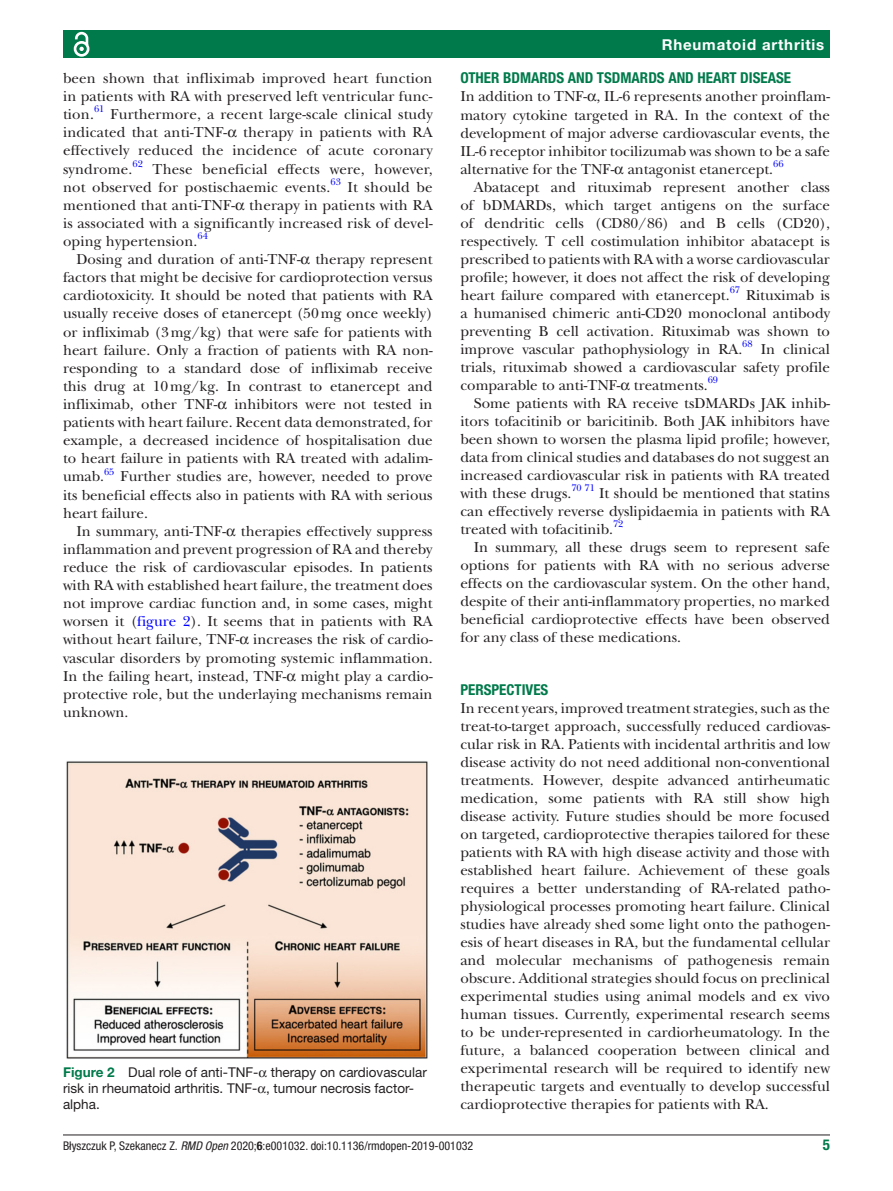
<style>
.page{position:relative;width:893px;height:1191px;background:#fff}
.page>*{position:absolute;margin:0;border:0;box-sizing:border-box;transform-origin:0 0}
.t1{font:15px/18px "New Baskerville";color:#231f20;text-align:justify}
.t2{font:700 condensed 15px "Helvetica Neue LT Std";color:#007a4b}
.t3{font:700 15px "Helvetica Neue LT Std";letter-spacing:.055em;color:#fff}
.t4{font:13.5px/16.2px "Helvetica Neue LT Std";color:#231f20}
.t5{font:condensed 12px "Helvetica Neue LT Std";color:#231f20}
.t6{font:9.9px "New Baskerville";color:#00f}
.s1{color:#00f}
.s2{font-weight:700;color:#007a4b}
.s3{font-style:italic}
.s4{font-weight:700}
</style>
<div class="page">
<hr style="left:63px;top:1134px;width:767px;height:1px;background:#231f20">
<div style="left:63px;top:31px;width:767px;height:27px;background:#007a4b"></div>
<svg style="left:73px;top:31px;width:17px;height:26px"></svg>
<img style="left:66px;top:761px;width:362px;height:298px">
<p class="t1" style="left:63px;top:69px;width:371px">been shown that infliximab improved heart function in patients with RA with preserved left ventricular func&shy;tion.</p>
<p class="t6" style="left:94px;top:103px;width:12px">61</p>
<p class="t1" style="left:63px;top:105px;width:371px;text-indent:48px">Furthermore, a recent large-scale clinical study indicated that anti-TNF- therapy in patients with RA effectively reduced the incidence of acute coronary syndrome.</p>
<p class="t6" style="left:132px;top:158px;width:12px">62</p>
<p class="t1" style="left:63px;top:160px;width:371px;text-indent:90px">These beneficial effects were, however, not observed for postischaemic events.</p>
<p class="t6" style="left:330px;top:176px;width:12px">63</p>
<p class="t1" style="left:63px;top:178px;width:371px;text-indent:285px">It should be mentioned that anti-TNF- therapy in patients with RA is associated with a significantly increased risk of devel&shy;oping hypertension.</p>
<p class="t6" style="left:198px;top:230px;width:12px">64</p>
<p class="t1" style="left:63px;top:250px;width:371px;text-indent:13px">Dosing and duration of anti-TNF- therapy represent factors that might be decisive for cardioprotection versus cardiotoxicity. It should be noted that patients with RA usually receive doses of etanercept (50mg once weekly) or infliximab (3mg/kg) that were safe for patients with heart failure. Only a fraction of patients with RA non&shy;responding to a standard dose of infliximab receive this drug at 10mg/kg. In contrast to etanercept and infliximab, other TNF- inhibitors were not tested in patients with heart failure. Recent data demonstrated, for example, a decreased incidence of hospitalisation due to heart failure in patients with RA treated with adalim&shy;umab.<sup>65</sup> Further studies are, however, needed to prove its beneficial effects also in patients with RA with serious heart failure.</p>
<p class="t1" style="left:63px;top:522px;width:371px;text-indent:13px">In summary, anti-TNF- therapies effectively suppress inflammation and prevent progression of RA and thereby reduce the risk of cardiovascular episodes. In patients with RA with established heart failure, the treatment does not improve cardiac function and, in some cases, might worsen it (<span class="s1">figure 2</span>). It seems that in patients with RA without heart failure, TNF- increases the risk of cardio&shy;vascular disorders by promoting systemic inflammation.<br>In the failing heart, instead, TNF- might play a cardio&shy;protective role, but the underlaying mechanisms remain unknown.</p>
<p class="t4" style="left:63px;top:1063px;width:365px"><span class="s2">Figure 2</span> Dual role of anti-TNF- therapy on cardiovascular risk in rheumatoid arthritis. TNF- , tumour necrosis factor&shy;alpha.</p>
<p class="t3" style="left:662px;top:35px;width:164px">Rheumatoid arthritis</p>
<p class="t2" style="left:460px;top:69px;width:61px">OTHER BDMARDS</p>
<p class="t2" style="left:568px;top:69px;width:39px">AND TSDMARDS</p>
<p class="t2" style="left:668px;top:69px;width:124px">AND HEART DISEASE</p>
<p class="t1" style="left:460px;top:88px;width:371px">In addition to TNF- , IL-6 represents another proinflam&shy;matory cytokine targeted in RA. In the context of the development of major adverse cardiovascular events, the IL-6 receptor inhibitor tocilizumab was shown to be a safe alternative for the TNF- antagonist etanercept.</p>
<p class="t6" style="left:773px;top:158px;width:12px">66</p>
<p class="t1" style="left:460px;top:178px;width:371px;text-indent:14px">Abatacept and rituximab represent another class of bDMARDs, which target antigens on the surface of dendritic cells (CD80/86) and B cells (CD20), respectively. T cell costimulation inhibitor abatacept is prescribed to patients with RA with a worse cardiovascular profile; however, it does not affect the risk of developing heart failure compared with etanercept.</p>
<p class="t6" style="left:730px;top:284px;width:12px">67</p>
<p class="t1" style="left:460px;top:286px;width:371px;text-indent:286px">Rituximab is a humanised chimeric anti-CD20 monoclonal antibody preventing B cell activation. Rituximab was shown to improve vascular pathophysiology in RA.</p>
<p class="t6" style="left:742px;top:338px;width:12px">68</p>
<p class="t1" style="left:460px;top:340px;width:371px;text-indent:300px">In clinical trials, rituximab showed a cardiovascular safety profile comparable to anti-TNF- treatments.</p>
<p class="t6" style="left:708px;top:374px;width:12px">69</p>
<p class="t1" style="left:460px;top:394px;width:371px;text-indent:14px">Some patients with RA receive tsDMARDs JAK inhib&shy;itors tofacitinib or baricitinib. Both JAK inhibitors have been shown to worsen the plasma lipid profile; however, data from clinical studies and databases do not suggest an increased cardiovascular risk in patients with RA treated with these drugs.</p>
<p class="t6" style="left:571px;top:482px;width:25px">70 71</p>
<p class="t1" style="left:460px;top:484px;width:371px;text-indent:139px">It should be mentioned that statins can effectively reverse dyslipidaemia in patients with RA treated with tofacitinib.</p>
<p class="t6" style="left:613px;top:518px;width:12px">72</p>
<p class="t1" style="left:460px;top:538px;width:371px;text-indent:14px">In summary, all these drugs seem to represent safe options for patients with RA with no serious adverse effects on the cardiovascular system. On the other hand, despite of their anti-inflammatory properties, no marked beneficial cardioprotective effects have been observed for any class of these medications.</p>
<p class="t2" style="left:460px;top:681px;width:88px">PERSPECTIVES</p>
<p class="t1" style="left:460px;top:699px;width:371px">In recent years, improved treatment strategies, such as the treat-to-target approach, successfully reduced cardiovas&shy;cular risk in RA. Patients with incidental arthritis and low disease activity do not need additional non-conventional treatments. However, despite advanced antirheumatic medication, some patients with RA still show high disease activity. Future studies should be more focused on targeted, cardioprotective therapies tailored for these patients with RA with high disease activity and those with established heart failure. Achievement of these goals requires a better understanding of RA-related patho&shy;physiological processes promoting heart failure. Clinical studies have already shed some light onto the pathogen&shy;esis of heart diseases in RA, but the fundamental cellular and molecular mechanisms of pathogenesis remain obscure. Additional strategies should focus on preclinical experimental studies using animal models and ex vivo human tissues. Currently, experimental research seems to be under-represented in cardiorheumatology. In the future, a balanced cooperation between clinical and experimental research will be required to identify new therapeutic targets and eventually to develop successful cardioprotective therapies for patients with RA.</p>
<p class="t5" style="left:63px;top:1138px;width:412px">Błyszczuk P, Szekanecz Z. <span class="s3">RMD Open</span> 2020;<span class="s4">6</span>:e001032. doi:10.1136/rmdopen-2019-001032</p>
<p class="t2" style="left:823px;top:1135px;width:9px">5</p>
</div>
